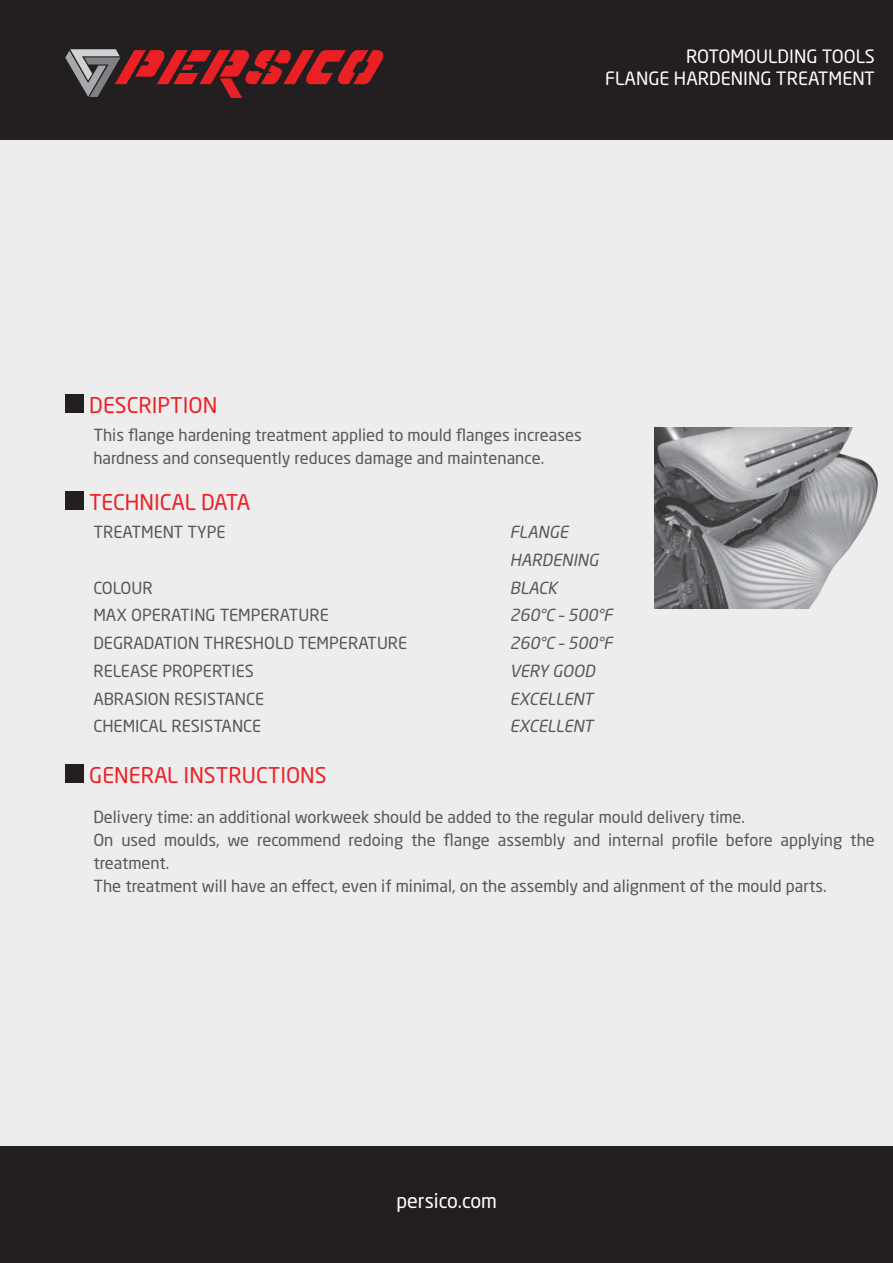
<style>
.page{position:relative;width:893px;height:1263px;background:#fff}
.page>*{position:absolute;margin:0;border:0;box-sizing:border-box;transform-origin:0 0}
.t1{font:21.45px "Neo Sans Pro";color:#eb2025}
.t2{font:19.8px "Neo Sans Pro";color:#fff}
.t3{font:18.15px/21.5px "Neo Sans Pro";color:#fff;text-align:right}
.t4{font:16.5px/23.1px "Neo Sans Pro";color:#565759}
.t5{font:italic 16.5px/27.8px "Neo Sans Pro";color:#565759}
</style>
<div class="page">
<div style="left:0;top:0;width:892px;height:1263px;background:#231f20"></div>
<div style="left:0;top:140px;width:892px;height:1006px;background:#ededee"></div>
<div style="left:65px;top:394px;width:19px;height:19px;background:#231f20"></div>
<div style="left:65px;top:492px;width:19px;height:18px;background:#231f20"></div>
<div style="left:65px;top:765px;width:19px;height:18px;background:#231f20"></div>
<svg style="left:65px;top:49px;width:318px;height:49px"></svg>
<img style="left:654px;top:428px;width:224px;height:180px">
<p class="t3" style="left:605px;top:47px;width:271px">ROTOMOULDING TOOLS<br>FLANGE HARDENING TREATMENT</p>
<h1 class="t1" style="left:89px;top:396px;width:130px">DESCRIPTION</h1>
<p class="t4" style="left:93px;top:424px;width:490px">This flange hardening treatment applied to mould flanges increases hardness and consequently reduces damage and maintenance.</p>
<h1 class="t1" style="left:89px;top:494px;width:162px">TECHNICAL DATA</h1>
<p class="t4" style="left:93px;top:521px;width:134px">TREATMENT TYPE</p>
<p class="t5" style="left:510px;top:519px;width:93px">FLANGE<br>HARDENING</p>
<p class="t4" style="left:93px;top:577px;width:61px">COLOUR</p>
<p class="t5" style="left:510px;top:575px;width:52px">BLACK</p>
<p class="t4" style="left:93px;top:605px;width:237px">MAX OPERATING TEMPERATURE</p>
<p class="t5" style="left:510px;top:602px;width:107px">260°C – 500°F</p>
<p class="t4" style="left:93px;top:633px;width:315px">DEGRADATION THRESHOLD TEMPERATURE</p>
<p class="t5" style="left:510px;top:630px;width:107px">260°C – 500°F</p>
<p class="t4" style="left:93px;top:660px;width:162px">RELEASE PROPERTIES</p>
<p class="t5" style="left:510px;top:658px;width:89px">VERY GOOD</p>
<p class="t4" style="left:93px;top:688px;width:172px">ABRASION RESISTANCE</p>
<p class="t5" style="left:510px;top:686px;width:88px">EXCELLENT</p>
<p class="t4" style="left:93px;top:716px;width:169px">CHEMICAL RESISTANCE</p>
<p class="t5" style="left:510px;top:714px;width:88px">EXCELLENT</p>
<h1 class="t1" style="left:89px;top:767px;width:239px">GENERAL INSTRUCTIONS</h1>
<p class="t4" style="left:93px;top:806px;width:783px">Delivery time: an additional workweek should be added to the regular mould delivery time.<br>On used moulds, we recommend redoing the flange assembly and internal profile before applying the treatment.<br>The treatment will have an effect, even if minimal, on the assembly and alignment of the mould parts.</p>
<p class="t2" style="left:396px;top:1193px;width:102px">persico.com</p>
</div>
